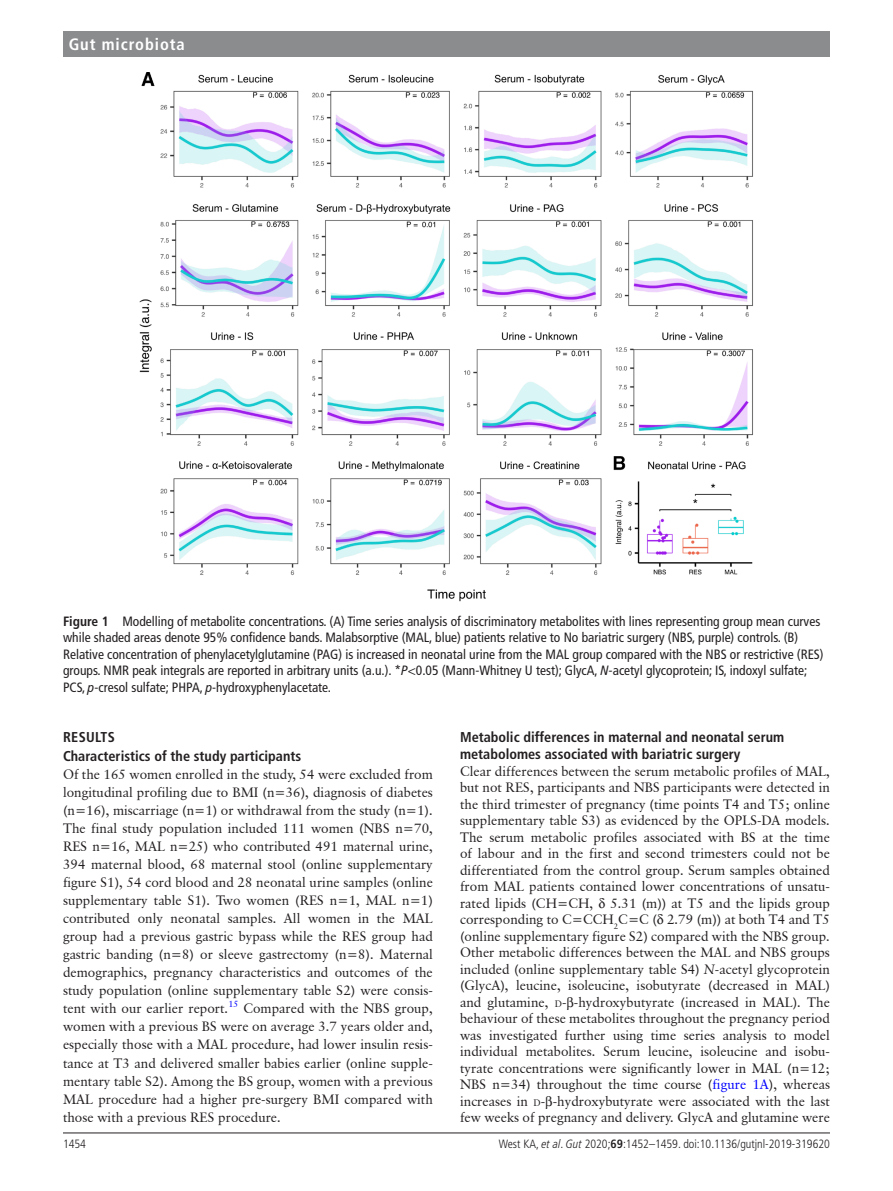
<style>
.page{position:relative;width:893px;height:1191px;background:#fff}
.page>*{position:absolute;margin:0;border:0;box-sizing:border-box;transform-origin:0 0}
.t1{font:700 condensed 16.5px "Frutiger LT Pro";letter-spacing:.055em;color:#fff}
.t2{font:700 condensed 14.25px/18.8px "Frutiger LT Pro";color:#231f20}
.t3{font:13.5px/16.5px "Classical Garamond BT";color:#231f20;text-align:justify}
.t4{font:condensed 13.5px/16.5px "Frutiger LT Pro";color:#231f20}
.t5{font:300 condensed 12px "Frutiger LT Pro";color:#231f20}
.t6{font:9px "Classical Garamond BT";color:#00f}
.s1{font-weight:700}
.s2{font-style:italic}
.s3{font-size:9.45px}
.s4{color:#00f}
</style>
<div class="page">
<hr style="left:63px;top:1132px;width:767px;height:1px;background:#231f20">
<div style="left:63px;top:31px;width:767px;height:25px;background:#8a8c8e"></div>
<img style="left:140px;top:72px;width:613px;height:529px">
<p class="t1" style="left:69px;top:34px;width:118px">Gut microbiota</p>
<p class="t4" style="left:63px;top:612px;width:762px"><span class="s1">Figure 1</span> Modelling of metabolite concentrations. (A) Time series analysis of discriminatory metabolites with lines representing group mean curves while shaded areas denote 95% confidence bands. Malabsorptive (MAL, blue) patients relative to No bariatric surgery (NBS, purple) controls. (B)<br>Relative concentration of phenylacetylglutamine (PAG) is increased in neonatal urine from the MAL group compared with the NBS or restrictive (RES) groups. NMR peak integrals are reported in arbitrary units (a.u.). *<span class="s2">P</span>&lt;0.05 (Mann-Whitney U test); GlycA, <span class="s2">N-</span>acetyl glycoprotein; IS, indoxyl sulfate; PCS, <span class="s2">p</span>-cresol sulfate; PHPA, <span class="s2">p</span>-hydroxyphenylacetate.</p>
<p class="t2" style="left:63px;top:727px;width:240px">Results<br>Characteristics of the study participants</p>
<p class="t3" style="left:63px;top:765px;width:371px;line-height:18px">Of the 165 women enrolled in the study, 54 were excluded from longitudinal profiling due to BMI (n=36), diagnosis of diabetes (n=16), miscarriage (n=1) or withdrawal from the study (n=1).<br>The final study population included 111 women (NBS n=70, RES n=16, MAL n=25) who contributed 491 maternal urine, 394 maternal blood, 68 maternal stool (online supplementary figure S1), 54 cord blood and 28 neonatal urine samples (online supplementary table S1). Two women (RES n=1, MAL n=1) contributed only neonatal samples. All women in the MAL group had a previous gastric bypass while the RES group had gastric banding (n=8) or sleeve gastrectomy (n=8). Maternal demographics, pregnancy characteristics and outcomes of the study population (online supplementary table S2) were consis&shy;tent with our earlier report.</p>
<p class="t2" style="left:460px;top:728px;width:326px;line-height:17.2px">Metabolic differences in maternal and neonatal serum metabolomes associated with bariatric surgery</p>
<p class="t3" style="left:460px;top:762px;width:371px">Clear differences between the serum metabolic profiles of MAL, but not RES, participants and NBS participants were detected in the third trimester of pregnancy (time points T4 and T5; online supplementary table S3) as evidenced by the OPLS-DA models.<br>The serum metabolic profiles associated with BS at the time of labour and in the first and second trimesters could not be differentiated from the control group. Serum samples obtained from MAL patients contained lower concentrations of unsatu&shy;rated lipids (CH=CH,</p>
<p class="t3" style="left:460px;top:894px;width:371px;text-indent:150px">5.31 (m)) at T5 and the lipids group corresponding to C=CCH<sub>2</sub>C=C ( 2.79 (m)) at both T4 and T5 (online supplementary figure S2) compared with the NBS group.<br>Other metabolic differences between the MAL and NBS groups included (online supplementary table S4) <span class="s2">N</span>-acetyl glycoprotein (GlycA), leucine, isoleucine, isobutyrate (decreased in MAL) and glutamine, <span class="s3">d</span>- -hydroxybutyrate (increased in MAL). The behaviour of these metabolites throughout the pregnancy period was investigated further using time series analysis to model individual metabolites. Serum leucine, isoleucine and isobu&shy;tyrate concentrations were significantly lower in MAL (n=12; NBS n=34) throughout the time course (<span class="s4">figure 1A</span>), whereas increases in <span class="s3">d</span>- -hydroxybutyrate were associated with the last few weeks of pregnancy and delivery. GlycA and glutamine were</p>
<p class="t6" style="left:228px;top:998px;width:11px">15</p>
<p class="t3" style="left:63px;top:999px;width:371px;line-height:18px;text-indent:180px">Compared with the NBS group, women with a previous BS were on average 3.7 years older and, especially those with a MAL procedure, had lower insulin resis&shy;tance at T3 and delivered smaller babies earlier (online supple&shy;mentary table S2). Among the BS group, women with a previous MAL procedure had a higher pre-surgery BMI compared with those with a previous RES procedure.</p>
<p class="t5" style="left:63px;top:1136px;width:25px">1454</p>
<p class="t5" style="left:499px;top:1136px;width:333px">West KA, <span class="s2">et al</span>. <span class="s2">Gut</span> 2020;<span class="s1">69</span>:1452–1459. doi:10.1136/gutjnl-2019-319620</p>
</div>
